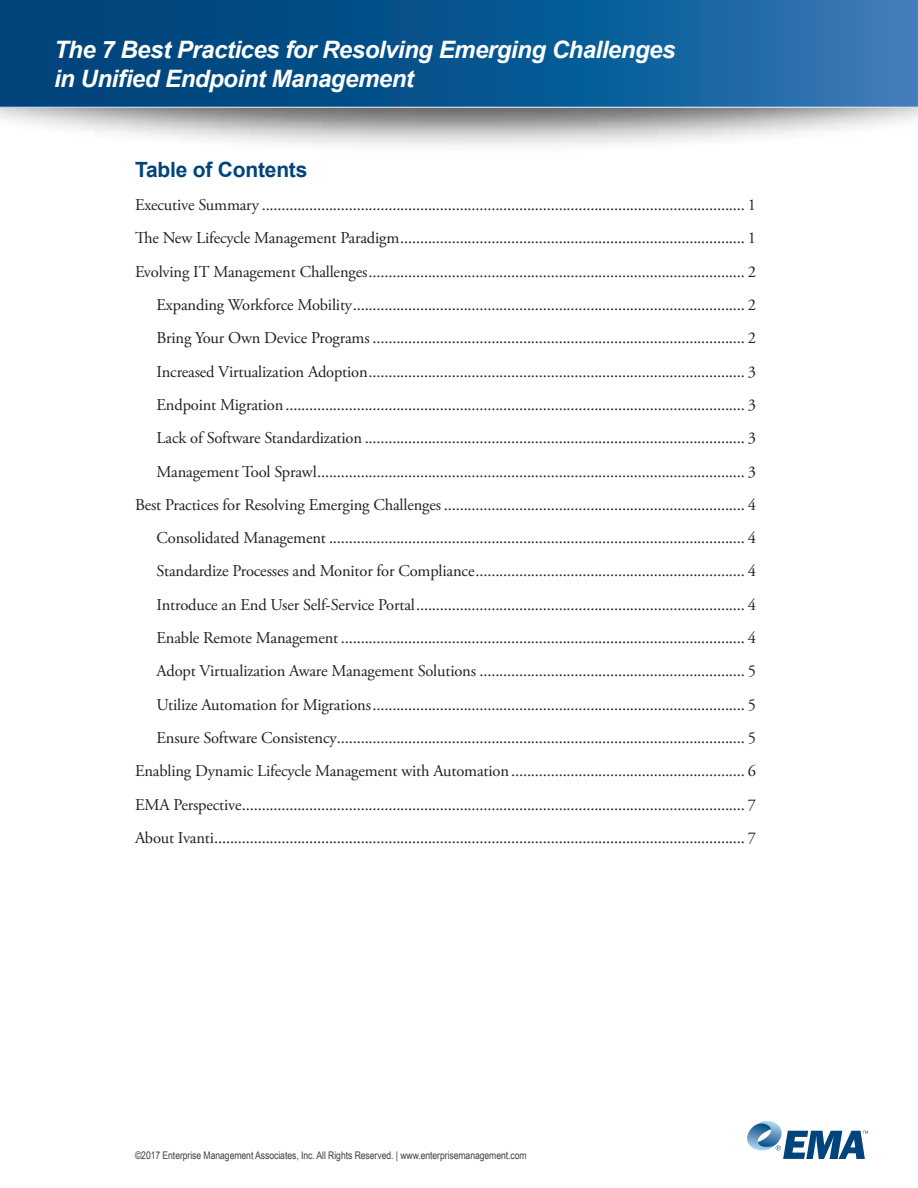
<style>
.page{position:relative;width:918px;height:1188px;background:#fff}
.page>*{position:absolute;margin:0;border:0;box-sizing:border-box;transform-origin:0 0}
.t1{font:italic 700 24px/28.8px "Arial";letter-spacing:-.02em;color:#fff}
.t2{font:700 21px "Arial";letter-spacing:-.01em;color:#00447b}
.TOC_1A{font:16.5px "Adobe Garamond Pro";letter-spacing:-.01em;color:#231f20}
.TOC_1{font:16.5px "Adobe Garamond Pro";letter-spacing:-.01em;color:#231f20}
.t3{font:10.5px "Arial Narrow";letter-spacing:-.005em;color:#3e3e3f}
</style>
<div class="page">
<div style="left:0;top:0;width:918px;height:155px;background:#231f20;opacity:.75"></div>
<svg style="left:0;top:0;width:918px;height:108px;background:#105993"></svg>
<svg style="left:747px;top:1121px;width:121px;height:38px"></svg>
<h1 class="t1" style="left:54px;top:36px;width:623px">The 7 Best Practices for Resolving Emerging Challenges in Unified Endpoint Management</h1>
<p class="t2" style="left:135px;top:156px;width:174px">Table of Contents</p>
<p class="TOC_1" style="left:135px;top:195px;width:622px">Executive Summary .......................................................................................................................... 1</p>
<p class="TOC_1" style="left:135px;top:228px;width:622px">The New Lifecycle Management Paradigm....................................................................................... 1</p>
<p class="TOC_1" style="left:135px;top:262px;width:622px">Evolving IT Management Challenges............................................................................................... 2</p>
<p class="TOC_1A" style="left:157px;top:295px;width:601px">Expanding Workforce Mobility................................................................................................... 2</p>
<p class="TOC_1A" style="left:157px;top:328px;width:601px">Bring Your Own Device Programs .............................................................................................. 2</p>
<p class="TOC_1A" style="left:157px;top:362px;width:601px">Increased Virtualization Adoption............................................................................................... 3</p>
<p class="TOC_1A" style="left:157px;top:395px;width:601px">Endpoint Migration.................................................................................................................... 3</p>
<p class="TOC_1A" style="left:157px;top:428px;width:601px">Lack of Software Standardization ................................................................................................ 3</p>
<p class="TOC_1A" style="left:157px;top:461px;width:601px">Management Tool Sprawl............................................................................................................ 3</p>
<p class="TOC_1" style="left:135px;top:495px;width:622px">Best Practices for Resolving Emerging Challenges ............................................................................ 4</p>
<p class="TOC_1A" style="left:157px;top:528px;width:601px">Consolidated Management ......................................................................................................... 4</p>
<p class="TOC_1A" style="left:157px;top:561px;width:601px">Standardize Processes and Monitor for Compliance.................................................................... 4</p>
<p class="TOC_1A" style="left:157px;top:595px;width:601px">Introduce an End User Self-Service Portal................................................................................... 4</p>
<p class="TOC_1A" style="left:157px;top:628px;width:601px">Enable Remote Management ...................................................................................................... 4</p>
<p class="TOC_1A" style="left:157px;top:661px;width:601px">Adopt Virtualization Aware Management Solutions ................................................................... 5</p>
<p class="TOC_1A" style="left:157px;top:695px;width:601px">Utilize Automation for Migrations.............................................................................................. 5</p>
<p class="TOC_1A" style="left:157px;top:728px;width:601px">Ensure Software Consistency....................................................................................................... 5</p>
<p class="TOC_1" style="left:135px;top:761px;width:622px">Enabling Dynamic Lifecycle Management with Automation........................................................... 6</p>
<p class="TOC_1" style="left:135px;top:794px;width:622px">EMA Perspective............................................................................................................................... 7</p>
<p class="TOC_1" style="left:135px;top:828px;width:622px">About Ivanti...................................................................................................................................... 7</p>
<p class="t3" style="left:135px;top:1147px;width:393px">©2017 Enterprise Management Associates, Inc. All Rights Reserved. | www.enterprisemanagement.com</p>
</div>
